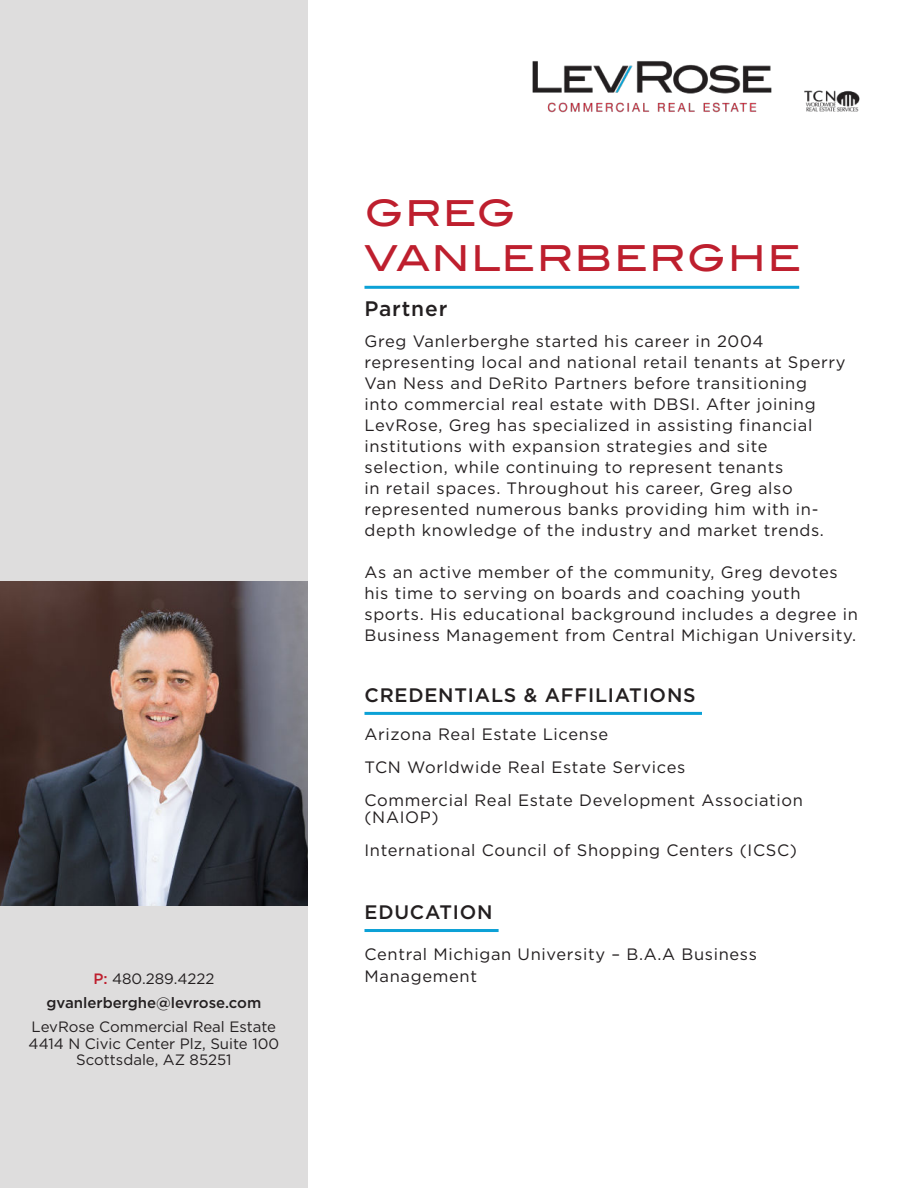
<style>
.page{position:relative;width:918px;height:1188px;background:#fff}
.page>*{position:absolute;margin:0;border:0;box-sizing:border-box;transform-origin:0 0}
.t1{font:500 36px/45px "Blair ITC";letter-spacing:.04em;color:#be1f2e}
.t2{font:500 21px "Gotham";letter-spacing:.04em;color:#231f20}
.t3{font:500 19.5px "Gotham";letter-spacing:.04em;color:#231f20}
.t4{font:16.5px/21px "Gotham";letter-spacing:.04em;color:#231f20}
.t5{font:15px/16.5px "Gotham";color:#231f20;text-align:center}
.t6{font:500 15px "Gotham";color:#231f20}
.s1{font-weight:500;color:#be1f2e}
</style>
<div class="page">
<div style="left:0;top:0;width:308px;height:1188px;background:#dedddd"></div>
<img style="left:0;top:581px;width:308px;height:324px">
<hr style="left:365px;top:286px;width:434px;height:3px;background:#0ca1d6">
<hr style="left:365px;top:712px;width:337px;height:3px;background:#0ca1d6">
<hr style="left:365px;top:929px;width:134px;height:3px;background:#0ca1d6">
<img style="left:532px;top:61px;width:328px;height:52px">
<h1 class="t1" style="left:364px;top:191px;width:438px">GREG<br>VANLERBERGHE</h1>
<p class="t2" style="left:364px;top:300px;width:84px">Partner</p>
<p class="t4" style="left:364px;top:331px;width:483px">Greg Vanlerberghe started his career in 2004 representing local and national retail tenants at Sperry Van Ness and DeRito Partners before transitioning<br>into commercial real estate with DBSI. After joining LevRose, Greg has specialized in assisting financial institutions with expansion strategies and site selection, while continuing to represent tenants<br>in retail spaces. Throughout his career, Greg also represented numerous banks providing him with in&shy;depth knowledge of the industry and market trends.</p>
<p class="t4" style="left:364px;top:562px;width:495px">As an active member of the community, Greg devotes his time to serving on boards and coaching youth sports. His educational background includes a degree in Business Management from Central Michigan University.</p>
<p class="t3" style="left:364px;top:686px;width:333px">CREDENTIALS &amp; AFFILIATIONS</p>
<p class="t4" style="left:364px;top:719px;width:440px;line-height:33px">Arizona Real Estate License<br>TCN Worldwide Real Estate Services<br>Commercial Real Estate Development Association</p>
<p class="t4" style="left:364px;top:801px;width:434px;line-height:33px">(NAIOP)<br>International Council of Shopping Centers (ICSC)</p>
<p class="t3" style="left:364px;top:903px;width:130px">EDUCATION</p>
<p class="t4" style="left:364px;top:945px;width:394px">Central Michigan University – B.A.A Business</p>
<p class="t5" style="left:93px;top:971px;width:122px"><span class="s1">P:</span> 480.289.4222</p>
<p class="t4" style="left:364px;top:966px;width:114px">Management</p>
<p class="t6" style="left:47px;top:996px;width:216px">gvanlerberghe@levrose.com</p>
<p class="t5" style="left:29px;top:1019px;width:252px">LevRose Commercial Real Estate<br>4414 N Civic Center Plz, Suite 100<br>Scottsdale, AZ 85251</p>
</div>
